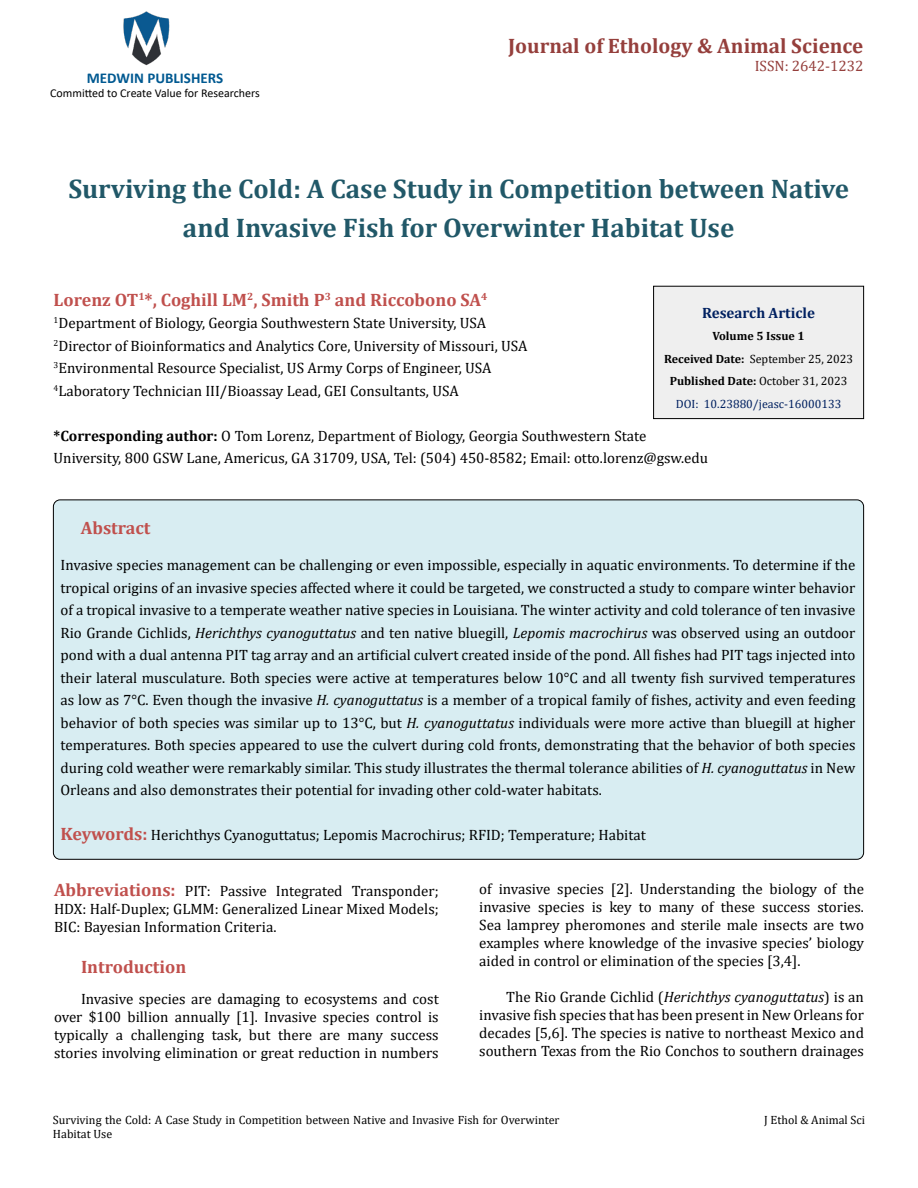
<style>
.page{position:relative;width:918px;height:1188px;background:#fff}
.page>*{position:absolute;margin:0;border:0;box-sizing:border-box;transform-origin:0 0}
.t1{font:700 27px/39px "Cambria";color:#215868;text-align:center}
.t2{font:700 21px "Cambria";color:#953f3c}
.t3{font:700 18px "Cambria";color:#c0504d}
.t4{font:15px/22.5px "Cambria";color:#000;text-align:justify}
.t5{font:700 15px "Calibri";color:#005991}
.t6{font:700 15px "Cambria";color:#002060}
.t7{font:15px "Cambria";color:#953f3c}
.t8{font:12px/14.4px "Cambria";color:#000}
.t9{font:700 12px/22.5px "Cambria";color:#000;text-align:center}
.t10{font:12px "Calibri";color:#000}
.s1{font-weight:700}
.s2{font-weight:400}
.s3{font-weight:400;color:#002060}
.s4{font-style:italic}
.s5{font-weight:700;font-size:18px;color:#c0504d}
</style>
<div class="page">
<img style="left:123px;top:11px;width:47px;height:55px">
<div style="left:654px;top:286px;width:210px;height:133px;background:#efefef"></div>
<div style="left:653px;top:286px;width:211px;height:133px;border:1px solid #000"></div>
<div style="left:53px;top:500px;width:811px;height:359px;background:#d8edf2;border-radius:7px"></div>
<p class="t5" style="left:87px;top:67px;width:138px">MEDWIN PUBLISHERS</p>
<p class="t10" style="left:50px;top:85px;width:211px">Committed to Create Value for Researchers</p>
<h2 class="t2" style="left:508px;top:31px;width:357px">Journal of Ethology &amp; Animal Science</h2>
<p class="t7" style="left:755px;top:57px;width:110px">ISSN: 2642-1232</p>
<h1 class="t1" style="left:68px;top:168px;width:782px">Surviving the Cold: A Case Study in Competition between Native and Invasive Fish for Overwinter Habitat Use</h1>
<p class="t3" style="left:54px;top:287px;width:435px">Lorenz OT<sup>1</sup>*, Coghill LM<sup>2</sup>, Smith P<sup>3</sup> and Riccobono SA<sup>4</sup></p>
<p class="t4" style="left:54px;top:312px;width:475px;text-align:left"><sup>1</sup>Department of Biology, Georgia Southwestern State University, USA <sup>2</sup>Director of Bioinformatics and Analytics Core, University of Missouri, USA <sup>3</sup>Environmental Resource Specialist, US Army Corps of Engineer, USA <sup>4</sup>Laboratory Technician III/Bioassay Lead, GEI Consultants, USA</p>
<p class="t4" style="left:54px;top:424px;width:656px"><span class="s1">*Corresponding author:</span> O Tom Lorenz, Department of Biology, Georgia Southwestern State<br>University, 800 GSW Lane, Americus, GA 31709, USA, Tel: (504) 450-8582; Email: otto.lorenz@gsw.edu</p>
<p class="t6" style="left:702px;top:302px;width:114px">Research Article</p>
<p class="t9" style="left:664px;top:325px;width:191px">Volume 5 Issue 1<br>Received Date: <span class="s2">September 25, 2023<br></span>Published Date: <span class="s2">October 31, 2023<br></span><span class="s3">DOI: 10.23880/jeasc-16000133</span></p>
<p class="t3" style="left:81px;top:516px;width:71px">Abstract</p>
<p class="t4" style="left:61px;top:554px;width:797px">Invasive species management can be challenging or even impossible, especially in aquatic environments. To determine if the tropical origins of an invasive species affected where it could be targeted, we constructed a study to compare winter behavior of a tropical invasive to a temperate weather native species in Louisiana. The winter activity and cold tolerance of ten invasive Rio Grande Cichlids, <span class="s4">Herichthys cyanoguttatus</span> and ten native bluegill, <span class="s4">Lepomis macrochirus</span> was observed using an outdoor pond with a dual antenna PIT tag array and an artificial culvert created inside of the pond. All fishes had PIT tags injected into their lateral musculature. Both species were active at temperatures below 10°C and all twenty fish survived temperatures as low as 7°C. Even though the invasive <span class="s4">H. cyanoguttatus</span> is a member of a tropical family of fishes, activity and even feeding behavior of both species was similar up to 13°C, but <span class="s4">H. cyanoguttatus</span> individuals were more active than bluegill at higher temperatures. Both species appeared to use the culvert during cold fronts, demonstrating that the behavior of both species during cold weather were remarkably similar. This study illustrates the thermal tolerance abilities of <span class="s4">H. cyanoguttatus</span> in New Orleans and also demonstrates their potential for invading other cold-water habitats.</p>
<p class="t4" style="left:61px;top:824px;width:587px"><span class="s5">Keywords:</span> Herichthys Cyanoguttatus; Lepomis Macrochirus; RFID; Temperature; Habitat</p>
<p class="t4" style="left:54px;top:882px;width:386px;line-height:18px"><span class="s5">Abbreviations:</span> PIT: Passive Integrated Transponder; HDX: Half-Duplex; GLMM: Generalized Linear Mixed Models; BIC: Bayesian Information Criteria.</p>
<p class="t3" style="left:81px;top:954px;width:107px">Introduction</p>
<p class="t4" style="left:54px;top:990px;width:386px;line-height:18px;text-indent:27px">Invasive species are damaging to ecosystems and cost over $100 billion annually [1]. Invasive species control is typically a challenging task, but there are many success stories involving elimination or great reduction in numbers</p>
<p class="t4" style="left:479px;top:880px;width:386px;line-height:18px">of invasive species [2]. Understanding the biology of the invasive species is key to many of these success stories.<br>Sea lamprey pheromones and sterile male insects are two examples where knowledge of the invasive species’ biology aided in control or elimination of the species [3,4].</p>
<p class="t4" style="left:479px;top:988px;width:386px;line-height:18px;text-indent:27px">The Rio Grande Cichlid (<span class="s4">Herichthys cyanoguttatus</span>) is an invasive fish species that has been present in New Orleans for decades [5,6]. The species is native to northeast Mexico and southern Texas from the Rio Conchos to southern drainages</p>
<p class="t8" style="left:53px;top:1113px;width:508px">Surviving the Cold: A Case Study in Competition between Native and Invasive Fish for Overwinter<br>Habitat Use</p>
<p class="t8" style="left:764px;top:1113px;width:102px">J Ethol &amp; Animal Sci</p>
</div>
